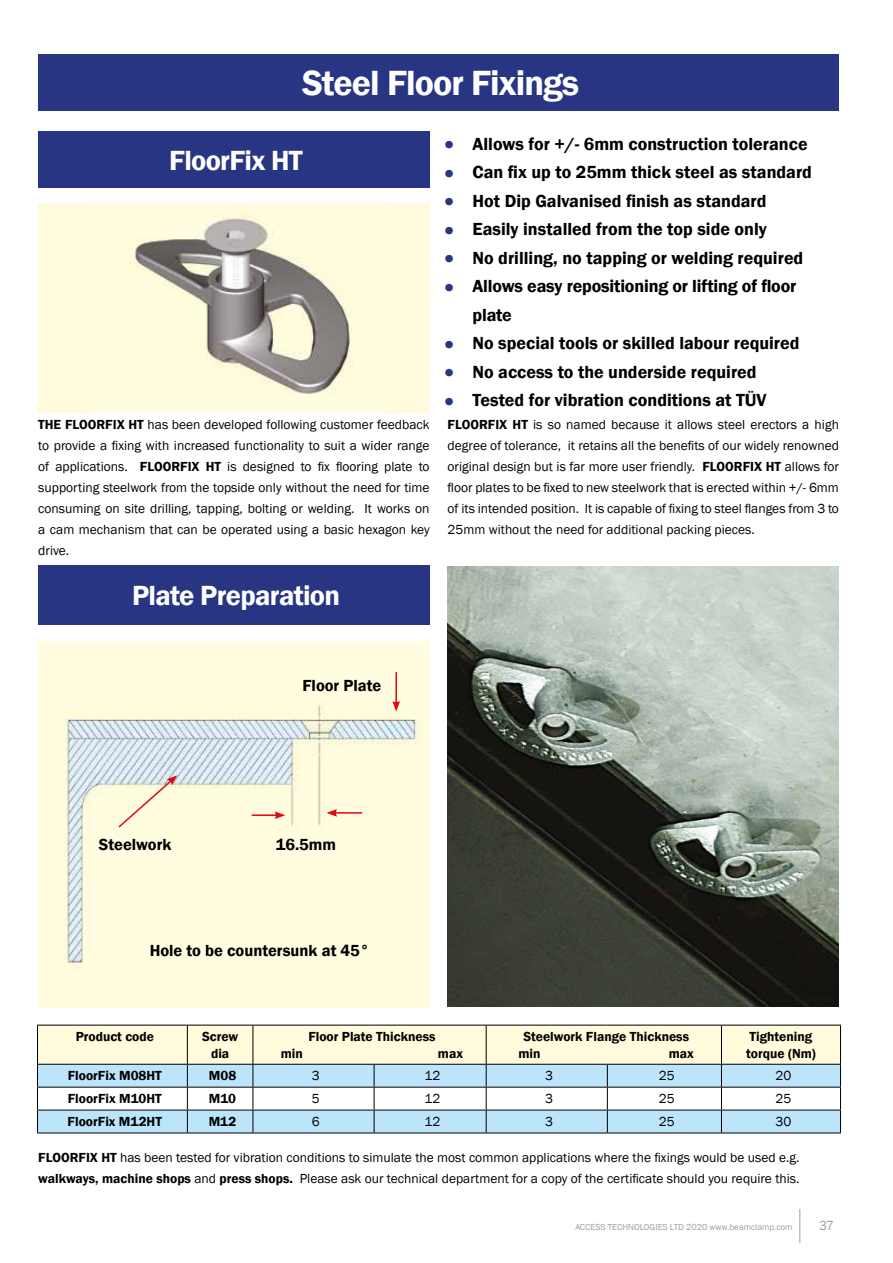
<style>
.page{position:relative;width:893px;height:1263px;background:#fff}
.page>*{position:absolute;margin:0;border:0;box-sizing:border-box;transform-origin:0 0}
.t1{font:600 36px "Franklin Gothic";letter-spacing:-.025em;color:#fff}
.t2{font:600 28.5px "Franklin Gothic";letter-spacing:-.025em;color:#fff}
.t3{font:600 18px/28.5px "Franklin Gothic";color:#000}
.t4{font:600 16.5px "Franklin Gothic";color:#000}
.t5{font:13.5px/21px "Franklin Gothic";color:#000;text-align:justify}
.t6{font:600 13.5px/16.2px "Franklin Gothic";color:#000}
.t7{font:13.5px "Franklin Gothic";color:#9d9d9c}
.t8{font:9px "Franklin Gothic";color:#9d9d9c}
.s1{font-family:"Myriad Pro";font-weight:400;font-size:36px;color:#283583}
.s2{font-weight:600}
</style>
<div class="page">
<div style="left:38px;top:54px;width:801px;height:57px;background:#283583"></div>
<div style="left:38px;top:132px;width:392px;height:56px;background:#283583"></div>
<div style="left:38px;top:203px;width:392px;height:210px;background:#fffbdc"></div>
<img style="left:130px;top:213px;width:223px;height:181px">
<div style="left:38px;top:566px;width:392px;height:59px;background:#283583"></div>
<img style="left:38px;top:641px;width:392px;height:366px">
<hr style="left:37px;top:1132px;width:150px;height:1px;background:#000">
<hr style="left:187px;top:1132px;width:66px;height:1px;background:#000">
<hr style="left:253px;top:1132px;width:121px;height:1px;background:#000">
<hr style="left:374px;top:1132px;width:112px;height:1px;background:#000">
<hr style="left:486px;top:1132px;width:121px;height:1px;background:#000">
<hr style="left:607px;top:1132px;width:114px;height:1px;background:#000">
<svg style="left:37px;top:1025px;width:804px;height:107px"></svg>
<hr style="left:721px;top:1110px;width:120px;height:1px;background:#000">
<hr style="left:721px;top:1132px;width:120px;height:1px;background:#000">
<img style="left:448px;top:567px;width:391px;height:439px">
<hr style="left:395px;top:672px;width:2px;height:31px;background:#e30613">
<svg style="left:392px;top:701px;width:8px;height:11px"></svg>
<hr style="left:335px;top:812px;width:27px;height:2px;background:#e30613">
<svg style="left:326px;top:809px;width:11px;height:8px"></svg>
<hr style="left:252px;top:814px;width:25px;height:2px;background:#e30613">
<svg style="left:275px;top:811px;width:10px;height:8px"></svg>
<svg style="left:117px;top:775px;width:60px;height:54px;background:#f5ecd6"></svg>
<hr style="left:799px;top:1209px;width:1px;height:34px;background:#9d9d9c">
<h1 class="t1" style="left:302px;top:61px;width:278px">Steel Floor Fixings</h1>
<h2 class="t2" style="left:169px;top:143px;width:135px">FloorFix HT</h2>
<h3 class="t3" style="left:444px;top:130px;width:365px"><span class="s1">•</span> Allows for +/- 6mm construction tolerance</h3>
<h3 class="t3" style="left:444px;top:158px;width:369px"><span class="s1">•</span> Can fix up to 25mm thick steel as standard</h3>
<h3 class="t3" style="left:444px;top:187px;width:324px"><span class="s1">•</span> Hot Dip Galvanised finish as standard</h3>
<h3 class="t3" style="left:444px;top:215px;width:324px"><span class="s1">•</span> Easily installed from the top side only</h3>
<h3 class="t3" style="left:444px;top:244px;width:361px"><span class="s1">•</span> No drilling, no tapping or welding required</h3>
<h3 class="t3" style="left:473px;top:272px;width:325px;text-indent:-28px"><span class="s1">•</span> Allows easy repositioning or lifting of floor plate</h3>
<h3 class="t3" style="left:444px;top:329px;width:357px"><span class="s1">•</span> No special tools or skilled labour required</h3>
<h3 class="t3" style="left:444px;top:358px;width:314px"><span class="s1">•</span> No access to the underside required</h3>
<h3 class="t3" style="left:444px;top:386px;width:324px"><span class="s1">•</span> Tested for vibration conditions at TÜV</h3>
<p class="t5" style="left:38px;top:415px;width:393px"><span class="s2">THE FLOORFIX HT</span> has been developed following customer feedback to provide a fixing with increased functionality to suit a wider range of applications. <span class="s2">FLOORFIX HT</span> is designed to fix flooring plate to supporting steelwork from the topside only without the need for time consuming on site drilling, tapping, bolting or welding. It works on a cam mechanism that can be operated using a basic hexagon key drive.</p>
<p class="t5" style="left:448px;top:415px;width:393px"><span class="s2">FLOORFIX HT</span> is so named because it allows steel erectors a high degree of tolerance, it retains all the benefits of our widely renowned original design but is far more user friendly. <span class="s2">FLOORFIX HT</span> allows for floor plates to be fixed to new steelwork that is erected within +/- 6mm of its intended position. It is capable of fixing to steel flanges from 3 to 25mm without the need for additional packing pieces.</p>
<h2 class="t2" style="left:132px;top:578px;width:209px">Plate Preparation</h2>
<p class="t4" style="left:302px;top:675px;width:80px">Floor Plate</p>
<p class="t4" style="left:99px;top:834px;width:74px">Steelwork</p>
<p class="t4" style="left:276px;top:834px;width:62px">16.5mm</p>
<p class="t4" style="left:150px;top:940px;width:221px">Hole to be countersunk at 45°</p>
<p class="t6" style="left:76px;top:1029px;width:80px">Product code</p>
<p class="t6" style="left:202px;top:1029px;width:38px;text-align:center">Screw dia</p>
<p class="t6" style="left:308px;top:1029px;width:129px">Floor Plate Thickness</p>
<p class="t6" style="left:281px;top:1045px;width:24px">min</p>
<p class="t6" style="left:438px;top:1045px;width:27px">max</p>
<p class="t6" style="left:518px;top:1029px;width:172px;text-indent:5px">Steelwork Flange Thickness min</p>
<p class="t6" style="left:669px;top:1045px;width:27px">max</p>
<p class="t6" style="left:746px;top:1029px;width:71px">Tightening torque (Nm)</p>
<p class="t6" style="left:68px;top:1068px;width:96px">FloorFix M08HT</p>
<p class="t6" style="left:209px;top:1068px;width:29px">M08</p>
<p class="t5" style="left:312px;top:1066px;width:9px">3</p>
<p class="t5" style="left:425px;top:1066px;width:17px">12</p>
<p class="t5" style="left:545px;top:1066px;width:9px">3</p>
<p class="t5" style="left:659px;top:1066px;width:17px">25</p>
<p class="t5" style="left:775px;top:1066px;width:17px">20</p>
<p class="t6" style="left:68px;top:1091px;width:95px">FloorFix M10HT</p>
<p class="t6" style="left:209px;top:1091px;width:29px">M10</p>
<p class="t5" style="left:312px;top:1088px;width:9px">5</p>
<p class="t5" style="left:425px;top:1088px;width:17px">12</p>
<p class="t5" style="left:545px;top:1088px;width:9px">3</p>
<p class="t5" style="left:659px;top:1088px;width:17px">25</p>
<p class="t5" style="left:775px;top:1088px;width:17px">25</p>
<p class="t6" style="left:68px;top:1114px;width:96px">FloorFix M12HT</p>
<p class="t6" style="left:209px;top:1114px;width:29px">M12</p>
<p class="t5" style="left:312px;top:1111px;width:9px">6</p>
<p class="t5" style="left:425px;top:1111px;width:17px">12</p>
<p class="t5" style="left:545px;top:1111px;width:9px">3</p>
<p class="t5" style="left:659px;top:1111px;width:17px">25</p>
<p class="t5" style="left:775px;top:1111px;width:17px">30</p>
<p class="t5" style="left:38px;top:1147px;width:763px"><span class="s2">FLOORFIX HT</span> has been tested for vibration conditions to simulate the most common applications where the fixings would be used e.g. <span class="s2">walkways, machine shops</span> and <span class="s2">press shops.</span> Please ask our technical department for a copy of the certificate should you require this.</p>
<p class="t8" style="left:575px;top:1221px;width:219px">ACCESS TECHNOLOGIES LTD 2020 www.beamclamp.com</p>
<p class="t7" style="left:819px;top:1217px;width:17px">37</p>
</div>
